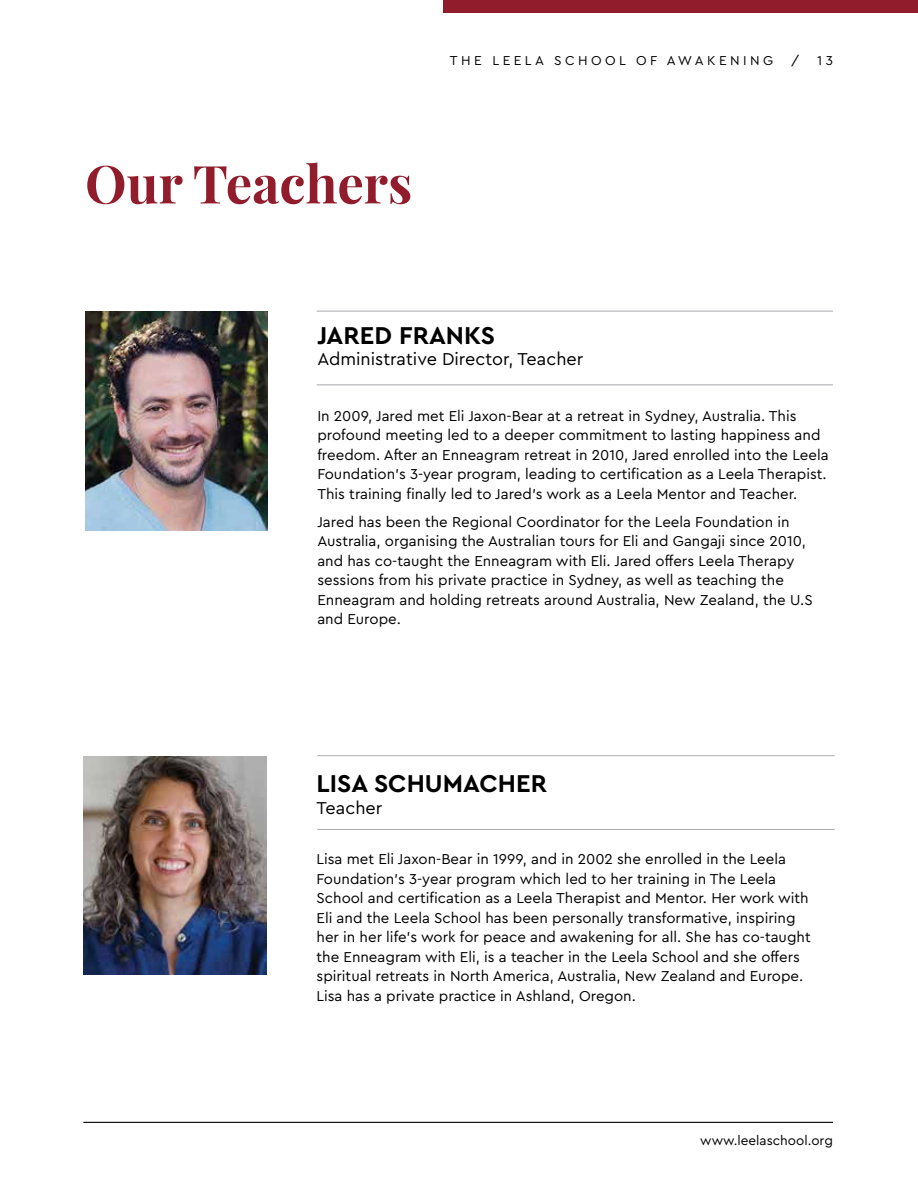
<style>
.page{position:relative;width:918px;height:1188px;background:#fff}
.page>*{position:absolute;margin:0;border:0;box-sizing:border-box;transform-origin:0 0}
.t1{font:700 52.5px "Playfair Display";color:#911c2b}
.t2{font:700 25.5px "Cera Pro";color:#000}
.t3{font:18px "Cera Pro";color:#000}
.t4{font:15px/19.5px "Cera Pro";color:#000}
.t5{font:13.5px "Cera Pro";letter-spacing:.255em;color:#000}
.t6{font:13.5px "Cera Pro";color:#000}
</style>
<div class="page">
<hr style="left:83px;top:1122px;width:750px;height:1px;background:#000">
<div style="left:443px;top:0;width:475px;height:13px;background:#911c2b"></div>
<img style="left:85px;top:312px;width:183px;height:218px">
<img style="left:83px;top:756px;width:183px;height:219px">
<hr style="left:317px;top:311px;width:516px;height:1px;background:#a7a9ac">
<hr style="left:317px;top:384px;width:516px;height:1px;background:#a7a9ac">
<hr style="left:317px;top:755px;width:518px;height:1px;background:#a7a9ac">
<hr style="left:317px;top:829px;width:518px;height:1px;background:#a7a9ac">
<h1 class="t1" style="left:85px;top:162px;width:329px">Our Teachers</h1>
<p class="t5" style="left:450px;top:52px;width:325px">THE LEELA SCHOOL OF AWAKENING</p>
<p class="t5" style="left:791px;top:52px;width:10px">/</p>
<p class="t5" style="left:817px;top:52px;width:17px">1 3</p>
<h2 class="t2" style="left:317px;top:324px;width:179px">JARED FRANKS</h2>
<p class="t3" style="left:317px;top:352px;width:267px">Administrative Director, Teacher</p>
<p class="t4" style="left:317px;top:405px;width:513px">In 2009, Jared met Eli Jaxon-Bear at a retreat in Sydney, Australia. This profound meeting led to a deeper commitment to lasting happiness and freedom. After an Enneagram retreat in 2010, Jared enrolled into the Leela Foundation’s 3-year program, leading to certification as a Leela Therapist.<br>This training finally led to Jared’s work as a Leela Mentor and Teacher.</p>
<p class="t4" style="left:317px;top:511px;width:497px">Jared has been the Regional Coordinator for the Leela Foundation in Australia, organising the Australian tours for Eli and Gangaji since 2010, and has co-taught the Enneagram with Eli. Jared offers Leela Therapy sessions from his private practice in Sydney, as well as teaching the Enneagram and holding retreats around Australia, New Zealand, the U.S and Europe.</p>
<h2 class="t2" style="left:317px;top:772px;width:232px">LISA SCHUMACHER</h2>
<p class="t3" style="left:317px;top:800px;width:67px">Teacher</p>
<p class="t4" style="left:317px;top:849px;width:496px">Lisa met Eli Jaxon-Bear in 1999, and in 2002 she enrolled in the Leela Foundation’s 3-year program which led to her training in The Leela School and certification as a Leela Therapist and Mentor. Her work with Eli and the Leela School has been personally transformative, inspiring her in her life’s work for peace and awakening for all. She has co-taught the Enneagram with Eli, is a teacher in the Leela School and she offers spiritual retreats in North America, Australia, New Zealand and Europe.<br>Lisa has a private practice in Ashland, Oregon.</p>
<p class="t6" style="left:700px;top:1135px;width:134px">www.leelaschool.org</p>
</div>
